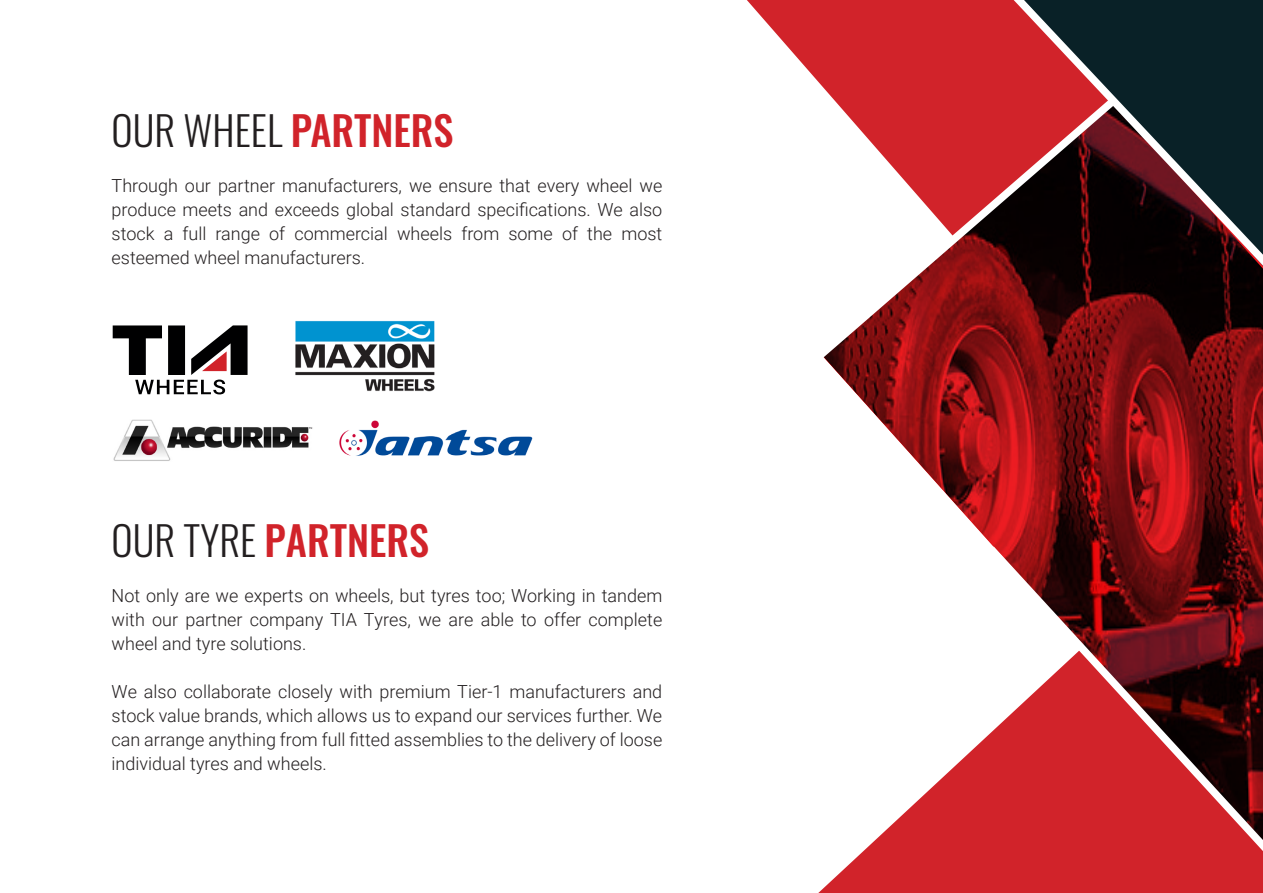
<style>
.page{position:relative;width:1263px;height:893px;background:#fff}
.page>*{position:absolute;margin:0;border:0;box-sizing:border-box;transform-origin:0 0}
.t1{font:300 40.5px "Oswald";color:#231f20}
.t2{font:500 40.5px "Oswald";color:#d1232a}
.t3{font:300 18px/24px "Roboto";color:#231f20;text-align:justify}
.s1{font-weight:500;color:#d1232a}
.s2{font-weight:300;color:#231f20}
</style>
<div class="page">
<svg style="left:837px;top:290px;width:426px;height:248px"></svg>
<svg style="left:747px;top:0;width:245px;height:90px;fill:#d1232a"></svg>
<svg style="left:818px;top:743px;width:445px;height:150px;fill:#d1232a"></svg>
<svg style="left:823px;top:90px;width:301px;height:282px"></svg>
<svg style="left:992px;top:0;width:271px;height:290px;background:#3e2025"></svg>
<svg style="left:980px;top:538px;width:283px;height:341px;background:#9e353a"></svg>
<svg style="left:113px;top:325px;width:135px;height:69px"></svg>
<img style="left:295px;top:320px;width:140px;height:72px">
<img style="left:113px;top:420px;width:200px;height:41px">
<img style="left:339px;top:420px;width:194px;height:36px">
<p class="t1" style="left:112px;top:94px;width:343px">OUR WHEEL <span class="s1">PARTNERS</span></p>
<p class="t3" style="left:112px;top:173px;width:552px">Through our partner manufacturers, we ensure that every wheel we produce meets and exceeds global standard specifications. We also stock a full range of commercial wheels from some of the most esteemed wheel manufacturers.</p>
<p class="t2" style="left:112px;top:519px;width:319px"><span class="s2">OUR TYRE</span> PARTNERS</p>
<p class="t3" style="left:112px;top:583px;width:552px">Not only are we experts on wheels, but tyres too; Working in tandem with our partner company TIA Tyres, we are able to offer complete wheel and tyre solutions.</p>
<p class="t3" style="left:112px;top:679px;width:552px">We also collaborate closely with premium Tier-1 manufacturers and stock value brands, which allows us to expand our services further. We can arrange anything from full fitted assemblies to the delivery of loose individual tyres and wheels.</p>
</div>
